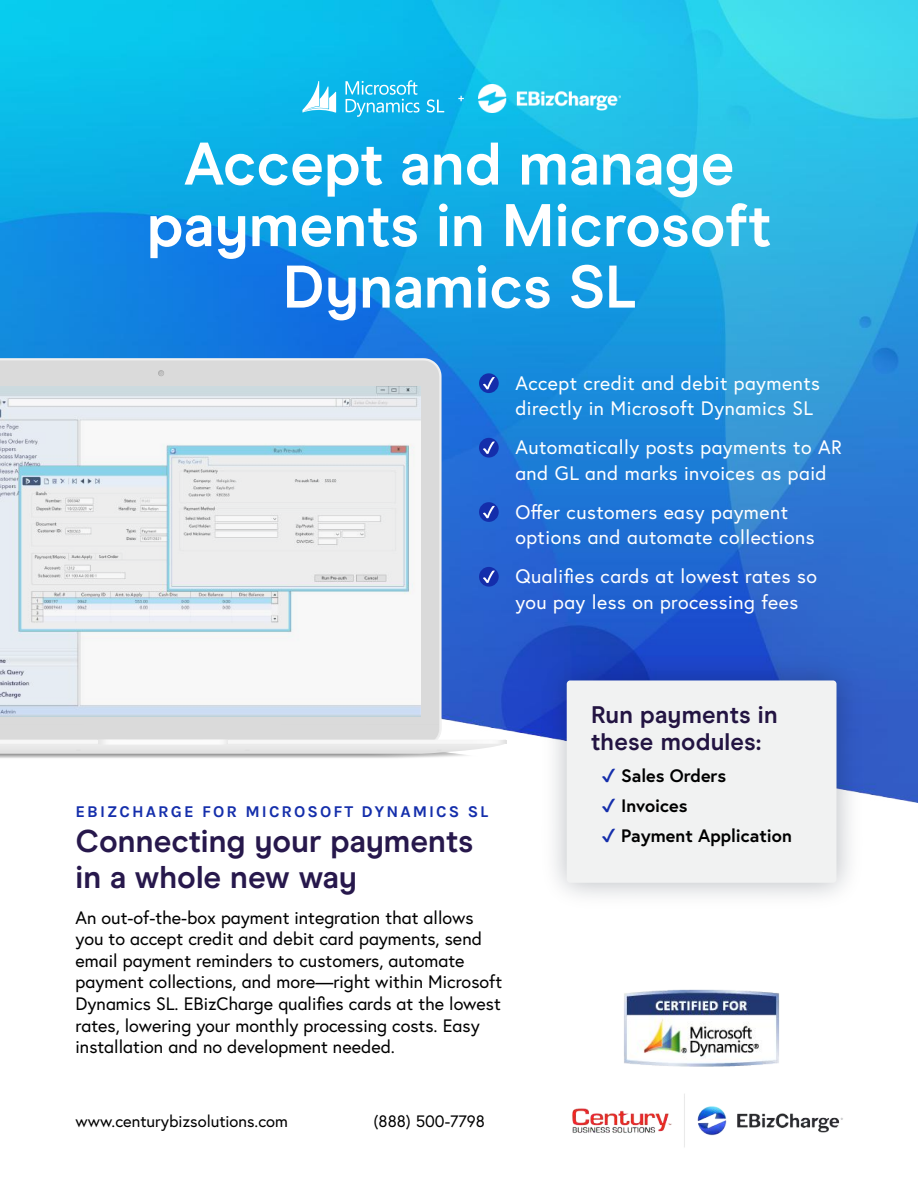
<style>
.page{position:relative;width:918px;height:1188px;background:#fff}
.page>*{position:absolute;margin:0;border:0;box-sizing:border-box;transform-origin:0 0}
.t1{font:700 60px/61.5px "Modern Era";color:#fff;text-align:center}
.t2{font:700 31.5px/37.8px "Modern Era";color:#27184c}
.t3{font:700 24px/27px "Modern Era";letter-spacing:.01em;color:#231442}
.t4{font:19.5px/25.5px "Europa";letter-spacing:.025em;color:#fff}
.t5{font:18px/21.6px "Europa";color:#000}
.t6{font:700 18px "Europa";color:#000}
.t7{font:16.5px "Europa";color:#000}
.t8{font:700 16.5px "Karla";letter-spacing:.125em;color:#142eab}
.s1{color:#142eab}
</style>
<div class="page">
<img style="left:0;top:0;width:918px;height:802px">
<div style="left:479px;top:438px;width:20px;height:20px;background:#142eab;border-radius:50%"></div>
<svg style="left:483px;top:441px;width:12px;height:13px"></svg>
<div style="left:479px;top:502px;width:20px;height:20px;background:#142eab;border-radius:50%"></div>
<svg style="left:483px;top:506px;width:12px;height:12px"></svg>
<div style="left:479px;top:567px;width:20px;height:20px;background:#142eab;border-radius:50%"></div>
<svg style="left:483px;top:571px;width:12px;height:12px"></svg>
<div style="left:479px;top:373px;width:20px;height:20px;background:#142eab;border-radius:50%"></div>
<svg style="left:483px;top:377px;width:12px;height:12px"></svg>
<img style="left:572px;top:1094px;width:271px;height:53px">
<img style="left:478px;top:84px;width:142px;height:29px">
<svg style="left:458px;top:96px;width:6px;height:5px"></svg>
<svg style="left:302px;top:81px;width:34px;height:32px"></svg>
<svg style="left:345px;top:80px;width:75px;height:37px;background:#3ec2ed"></svg>
<svg style="left:426px;top:99px;width:18px;height:14px"></svg>
<img style="left:531px;top:645px;width:341px;height:251px">
<div style="left:567px;top:680px;width:270px;height:203px;background:#f1f2f2;border-radius:3px"></div>
<img style="left:624px;top:989px;width:156px;height:78px">
<svg style="left:0;top:358px;width:442px;height:367px;background:#d8dadb"></svg>
<svg style="left:0;top:725px;width:506px;height:34px"></svg>
<svg style="left:158px;top:370px;width:6px;height:6px"></svg>
<svg style="left:0;top:386px;width:421px;height:330px"></svg>
<h1 class="t1" style="left:147px;top:133px;width:626px">Accept and manage payments in Microsoft<br>Dynamics SL</h1>
<p class="t4" style="left:515px;top:370px;width:306px">Accept credit and debit payments directly in Microsoft Dynamics SL</p>
<p class="t4" style="left:515px;top:434px;width:328px">Automatically posts payments to AR and GL and marks invoices as paid</p>
<p class="t4" style="left:515px;top:499px;width:301px">Offer customers easy payment options and automate collections</p>
<p class="t4" style="left:515px;top:564px;width:303px">Qualifies cards at lowest rates so you pay less on processing fees</p>
<p class="t8" style="left:76px;top:802px;width:416px">EBIZCHARGE FOR MICROSOFT DYNAMICS GP</p>
<p class="t8" style="left:468px;top:802px;width:22px">SL</p>
<h2 class="t2" style="left:76px;top:823px;width:399px">Connecting your payments in a whole new way</h2>
<p class="t5" style="left:76px;top:906px;width:428px">An out-of-the-box payment integration that allows you to accept credit and debit card payments, send email payment reminders to customers, automate payment collections, and more—right within Microsoft Dynamics SL. EBizCharge qualifies cards at the lowest rates, lowering your monthly processing costs. Easy installation and no development needed.</p>
<p class="t5" style="left:76px;top:912px;width:429px">An out-of-the-box payment integration that allows you to accept credit and debit card payments, send email payment reminders to customers, automate payment collections, and more—right within Microsoft Dynamics GP. EBizCharge qualifies cards at the lowest rates, lowering your monthly processing costs. Easy installation and no development needed.</p>
<p class="t7" style="left:76px;top:1111px;width:214px">www.centurybizsolutions.com</p>
<p class="t7" style="left:374px;top:1111px;width:113px">(888) 500-7798</p>
<h3 class="t3" style="left:591px;top:701px;width:188px">Run payments in these modules:</h3>
<p class="t6" style="left:602px;top:763px;width:126px"><span class="s1">✔</span> Sales Orders</p>
<p class="t6" style="left:602px;top:793px;width:87px"><span class="s1">✔</span> Invoices</p>
<p class="t6" style="left:602px;top:823px;width:192px"><span class="s1">✔</span> Payment Application</p>
</div>
